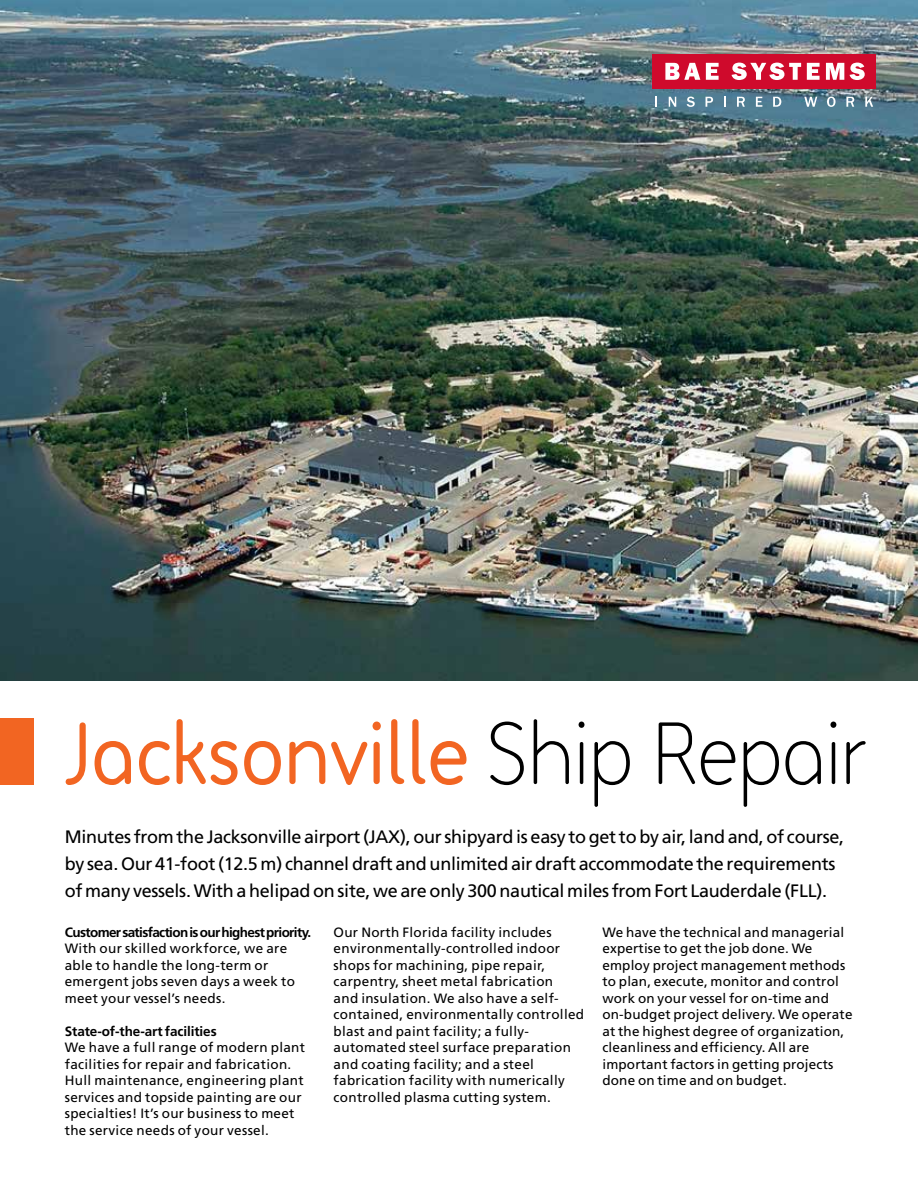
<style>
.page{position:relative;width:918px;height:1188px;background:#fff}
.page>*{position:absolute;margin:0;border:0;box-sizing:border-box;transform-origin:0 0}
.t1{font:700 90px "BAE Systems";letter-spacing:-.02em;color:#f26522}
.t2{font:18px/27px "Frutiger LT Std";letter-spacing:-.015em;color:#000}
.t3{font:13.5px/16.5px "Frutiger LT Std";letter-spacing:.025em;color:#000}
.t4{font:700 13.5px "Frutiger LT Std";letter-spacing:-.045em;color:#000}
.t5{font:700 13.5px "Frutiger LT Std";letter-spacing:-.005em;color:#000}
.s1{font-weight:400;color:#000}
</style>
<div class="page">
<img style="left:0;top:0;width:918px;height:681px">
<div style="left:0;top:718px;width:33px;height:66px;background:#f26522"></div>
<div style="left:653px;top:54px;width:223px;height:35px;background:#cf0a2c"></div>
<svg style="left:850px;top:63px;width:15px;height:17px"></svg>
<svg style="left:826px;top:63px;width:18px;height:17px"></svg>
<svg style="left:807px;top:63px;width:13px;height:17px"></svg>
<svg style="left:732px;top:63px;width:69px;height:17px"></svg>
<svg style="left:706px;top:63px;width:13px;height:17px"></svg>
<svg style="left:665px;top:63px;width:35px;height:17px"></svg>
<svg style="left:655px;top:97px;width:2px;height:10px"></svg>
<svg style="left:669px;top:97px;width:7px;height:10px"></svg>
<svg style="left:687px;top:97px;width:8px;height:10px"></svg>
<svg style="left:706px;top:97px;width:7px;height:10px"></svg>
<svg style="left:724px;top:97px;width:2px;height:10px"></svg>
<svg style="left:737px;top:97px;width:8px;height:10px"></svg>
<svg style="left:756px;top:97px;width:6px;height:10px"></svg>
<svg style="left:773px;top:97px;width:8px;height:10px"></svg>
<svg style="left:804px;top:97px;width:13px;height:10px"></svg>
<svg style="left:827px;top:97px;width:9px;height:10px"></svg>
<svg style="left:846px;top:97px;width:8px;height:10px"></svg>
<svg style="left:865px;top:97px;width:8px;height:10px"></svg>
<h1 class="t1" style="left:65px;top:692px;width:802px">Jacksonville <span class="s1">Ship Repair</span></h1>
<p class="t2" style="left:65px;top:823px;width:781px">Minutes from the Jacksonville airport (JAX), our shipyard is easy to get to by air, land and, of course, by sea. Our 41-foot (12.5 m) channel draft and unlimited air draft accommodate the requirements of many vessels. With a helipad on site, we are only 300 nautical miles from Fort Lauderdale (FLL).</p>
<p class="t4" style="left:65px;top:924px;width:248px">Customer satisfaction is our highest priority.</p>
<p class="t3" style="left:65px;top:940px;width:232px">With our skilled workforce, we are able to handle the long-term or emergent jobs seven days a week to meet your vessel’s needs.</p>
<p class="t5" style="left:65px;top:1023px;width:153px">State-of-the-art facilities</p>
<p class="t3" style="left:65px;top:1039px;width:242px">We have a full range of modern plant facilities for repair and fabrication.<br>Hull maintenance, engineering plant services and topside painting are our specialties! It’s our business to meet the service needs of your vessel.</p>
<p class="t3" style="left:334px;top:924px;width:252px">Our North Florida facility includes environmentally-controlled indoor shops for machining, pipe repair, carpentry, sheet metal fabrication<br>and insulation. We also have a self&shy;contained, environmentally controlled blast and paint facility; a fully&shy;automated steel surface preparation and coating facility; and a steel fabrication facility with numerically controlled plasma cutting system.</p>
<p class="t3" style="left:602px;top:924px;width:252px">We have the technical and managerial expertise to get the job done. We employ project management methods to plan, execute, monitor and control work on your vessel for on-time and on-budget project delivery. We operate at the highest degree of organization, cleanliness and efficiency. All are important factors in getting projects done on time and on budget.</p>
</div>
